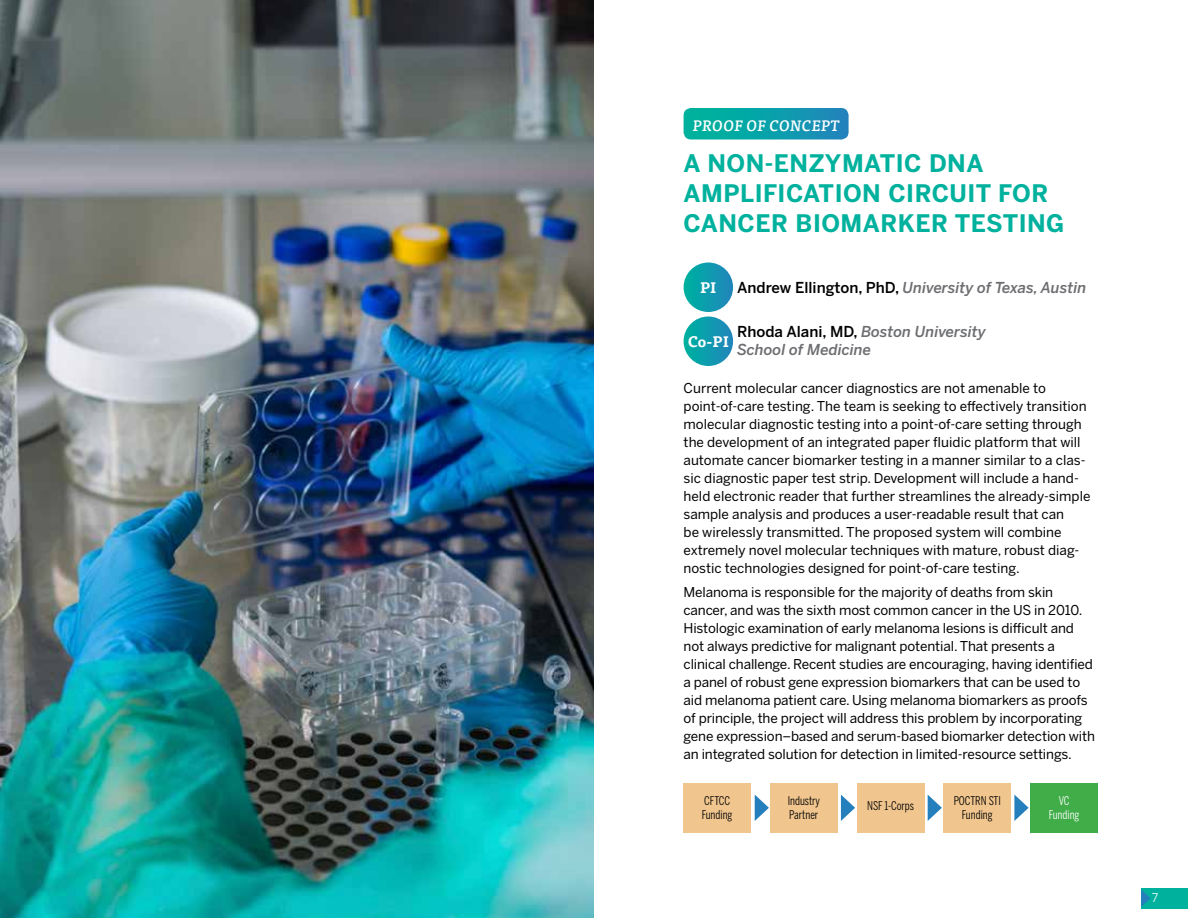
<style>
.page{position:relative;width:1188px;height:918px;background:#fff}
.page>*{position:absolute;margin:0;border:0;box-sizing:border-box;transform-origin:0 0}
.t1{font:700 24px/30px "Benton Sans";letter-spacing:.02em;color:#00b19d}
.t2{font:italic 500 15px/18px "Benton Sans";color:#6d6e71}
.t3{font:italic 500 15px "Tisa OT";letter-spacing:.03em;color:#fff}
.t4{font:700 15px "Tisa OT";color:#fff}
.t5{font:13.5px/18px "Benton Sans";letter-spacing:-.01em;color:#000}
.t6{font:12px/13.5px "Benton Sans Compressed";color:#000}
.t7{font:12px/13.5px "Benton Sans Compressed";color:#fff;text-align:center}
.t8{font:12px "Benton Sans";color:#fff}
.s1{font-style:normal;color:#000}
</style>
<div class="page">
<div style="left:1141px;top:888px;width:47px;height:20px;background:#00b19d"></div>
<svg style="left:1141px;top:890px;width:9px;height:17px"></svg>
<svg style="left:684px;top:262px;width:49px;height:50px;background:#119caf"></svg>
<svg style="left:684px;top:316px;width:49px;height:50px;background:#119caf"></svg>
<img style="left:0;top:0;width:594px;height:918px">
<div style="left:683px;top:783px;width:68px;height:50px;background:#f0c58e"></div>
<div style="left:770px;top:783px;width:68px;height:50px;background:#f0c58e"></div>
<div style="left:857px;top:783px;width:68px;height:50px;background:#f0c58e"></div>
<div style="left:943px;top:783px;width:68px;height:50px;background:#f0c58e"></div>
<div style="left:1030px;top:783px;width:68px;height:50px;background:#41ad49"></div>
<svg style="left:755px;top:795px;width:14px;height:26px"></svg>
<svg style="left:841px;top:795px;width:14px;height:26px"></svg>
<svg style="left:928px;top:795px;width:14px;height:26px"></svg>
<svg style="left:1014px;top:795px;width:15px;height:26px"></svg>
<svg style="left:684px;top:108px;width:165px;height:32px;background:#11a1ac"></svg>
<p class="t3" style="left:693px;top:116px;width:148px">PROOF OF CONCEPT</p>
<h1 class="t1" style="left:684px;top:148px;width:382px">A NON-ENZYMATIC DNA<br>AMPLIFICATION CIRCUIT FOR<br>CANCER BIOMARKER TESTING</h1>
<p class="t4" style="left:700px;top:278px;width:18px">PI</p>
<p class="t2" style="left:737px;top:279px;width:351px"><span class="s1">Andrew Ellington, PhD,</span> University of Texas, Austin</p>
<p class="t4" style="left:688px;top:332px;width:43px">Co-PI</p>
<p class="t2" style="left:737px;top:323px;width:250px"><span class="s1">Rhoda Alani, MD,</span> Boston University<br>School of Medicine</p>
<p class="t5" style="left:684px;top:379px;width:408px">Current molecular cancer diagnostics are not amenable to point-of-care testing. The team is seeking to effectively transition molecular diagnostic testing into a point-of-care setting through the development of an integrated paper fluidic platform that will automate cancer biomarker testing in a manner similar to a clas&shy;sic diagnostic paper test strip. Development will include a hand&shy;held electronic reader that further streamlines the already-simple sample analysis and produces a user-readable result that can<br>be wirelessly transmitted. The proposed system will combine extremely novel molecular techniques with mature, robust diag&shy;nostic technologies designed for point-of-care testing.</p>
<p class="t5" style="left:684px;top:583px;width:413px">Melanoma is responsible for the majority of deaths from skin cancer, and was the sixth most common cancer in the US in 2010.<br>Histologic examination of early melanoma lesions is difficult and not always predictive for malignant potential. That presents a clinical challenge. Recent studies are encouraging, having identified a panel of robust gene expression biomarkers that can be used to aid melanoma patient care. Using melanoma biomarkers as proofs of principle, the project will address this problem by incorporating gene expression–based and serum-based biomarker detection with an integrated solution for detection in limited-resource settings.</p>
<p class="t6" style="left:702px;top:794px;width:32px">CFTCC<br>Funding</p>
<p class="t6" style="left:788px;top:794px;width:34px">Industry<br>Partner</p>
<p class="t6" style="left:954px;top:794px;width:49px;text-align:center">POCTRN STI<br>Funding</p>
<p class="t6" style="left:867px;top:799px;width:48px">NSF 1-Corps</p>
<p class="t7" style="left:1049px;top:794px;width:32px">VC<br>Funding</p>
<p class="t8" style="left:1152px;top:891px;width:8px">7</p>
</div>
